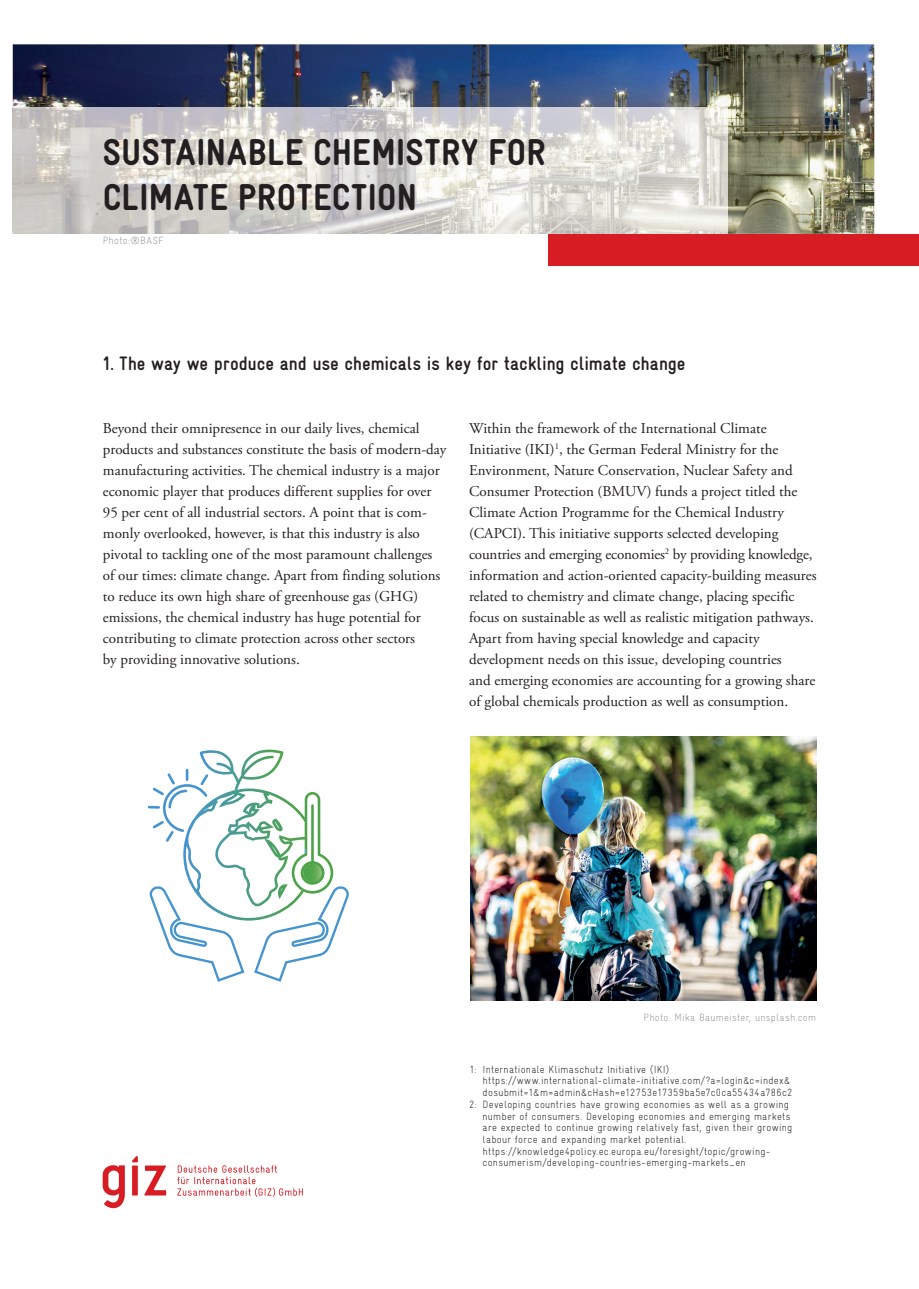
<style>
.page{position:relative;width:919px;height:1289px;background:#fff}
.page>*{position:absolute;margin:0;border:0;box-sizing:border-box;transform-origin:0 0}
.t1{font:900 37.5px/45px "Gravur Condensed Pro";letter-spacing:.015em;color:#231f20}
.t2{font:700 19.5px "Gravur Condensed Pro";color:#231f20}
.t3{font:15px/21px "Adobe Garamond Pro";color:#231f20}
.t4{font:300 10.5px "Gravur Condensed Pro";letter-spacing:.025em;color:#231f20}
.t5{font:300 10.5px "Gravur Condensed Pro";letter-spacing:.03em;color:#939598}
</style>
<div class="page">
<img style="left:13px;top:44px;width:861px;height:190px">
<img style="left:13px;top:107px;width:714px;height:127px">
<div style="left:548px;top:234px;width:370px;height:31px;background:#d81c23"></div>
<svg style="left:103px;top:1165px;width:22px;height:43px"></svg>
<svg style="left:144px;top:1165px;width:22px;height:30px"></svg>
<svg style="left:132px;top:1156px;width:6px;height:39px"></svg>
<svg style="left:177px;top:1165px;width:126px;height:31px"></svg>
<img style="left:470px;top:736px;width:346px;height:264px">
<svg style="left:148px;top:749px;width:201px;height:232px"></svg>
<h1 class="t1" style="left:103px;top:130px;width:444px">SUSTAINABLE CHEMISTRY FOR<br>CLIMATE PROTECTION</h1>
<p class="t5" style="left:103px;top:234px;width:62px">Photo:®BASF</p>
<h2 class="t2" style="left:102px;top:352px;width:585px">1. The way we produce and use chemicals is key for tackling climate change</h2>
<p class="t3" style="left:103px;top:418px;width:345px">Beyond their omnipresence in our daily lives, chemical products and substances constitute the basis of modern-day manufacturing activities. The chemical industry is a major economic player that produces different supplies for over 95 per cent of all industrial sectors. A point that is com&shy;monly overlooked, however, is that this industry is also pivotal to tackling one of the most paramount challenges of our times: climate change. Apart from finding solutions to reduce its own high share of greenhouse gas (GHG) emissions, the chemical industry has huge potential for contributing to climate protection across other sectors<br>by providing innovative solutions.</p>
<p class="t3" style="left:469px;top:418px;width:349px">Within the framework of the International Climate Initiative (IKI)<sup>1</sup>, the German Federal Ministry for the Environment, Nature Conservation, Nuclear Safety and Consumer Protection (BMUV) funds a project titled the Climate Action Programme for the Chemical Industry (CAPCI). This initiative supports selected developing countries and emerging economies<sup>2</sup> by providing knowledge, information and action-oriented capacity-building measures related to chemistry and climate change, placing specific focus on sustainable as well as realistic mitigation pathways.<br>Apart from having special knowledge and capacity development needs on this issue, developing countries<br>and emerging economies are accounting for a growing share of global chemicals production as well as consumption.</p>
<p class="t5" style="left:643px;top:1011px;width:174px">Photo: Mika Baumeister, unsplash.com</p>
<p class="t4" style="left:469px;top:1063px;width:202px">1: Internationale Klimaschutz Initiative (IKI)</p>
<p class="t4" style="left:482px;top:1074px;width:309px">https://www.international-climate-initiative.com/?a=login&amp;c=index&amp;</p>
<p class="t4" style="left:482px;top:1086px;width:311px">dosubmit=1&amp;m=admin&amp;cHash=e12753e17359ba5e7c0ca55434a786c2</p>
<p class="t4" style="left:469px;top:1098px;width:321px">2: Developing countries have growing economies as well as a growing</p>
<p class="t4" style="left:482px;top:1109px;width:309px">number of consumers. Developing economies and emerging markets</p>
<p class="t4" style="left:482px;top:1121px;width:311px">are expected to continue growing relatively fast, given their growing</p>
<p class="t4" style="left:482px;top:1133px;width:206px">labour force and expanding market potential.</p>
<p class="t4" style="left:482px;top:1144px;width:289px">https://knowledge4policy.ec.europa.eu/foresight/topic/growing-</p>
<p class="t4" style="left:482px;top:1156px;width:264px">consumerism/developing-countries-emerging-markets_en</p>
</div>
